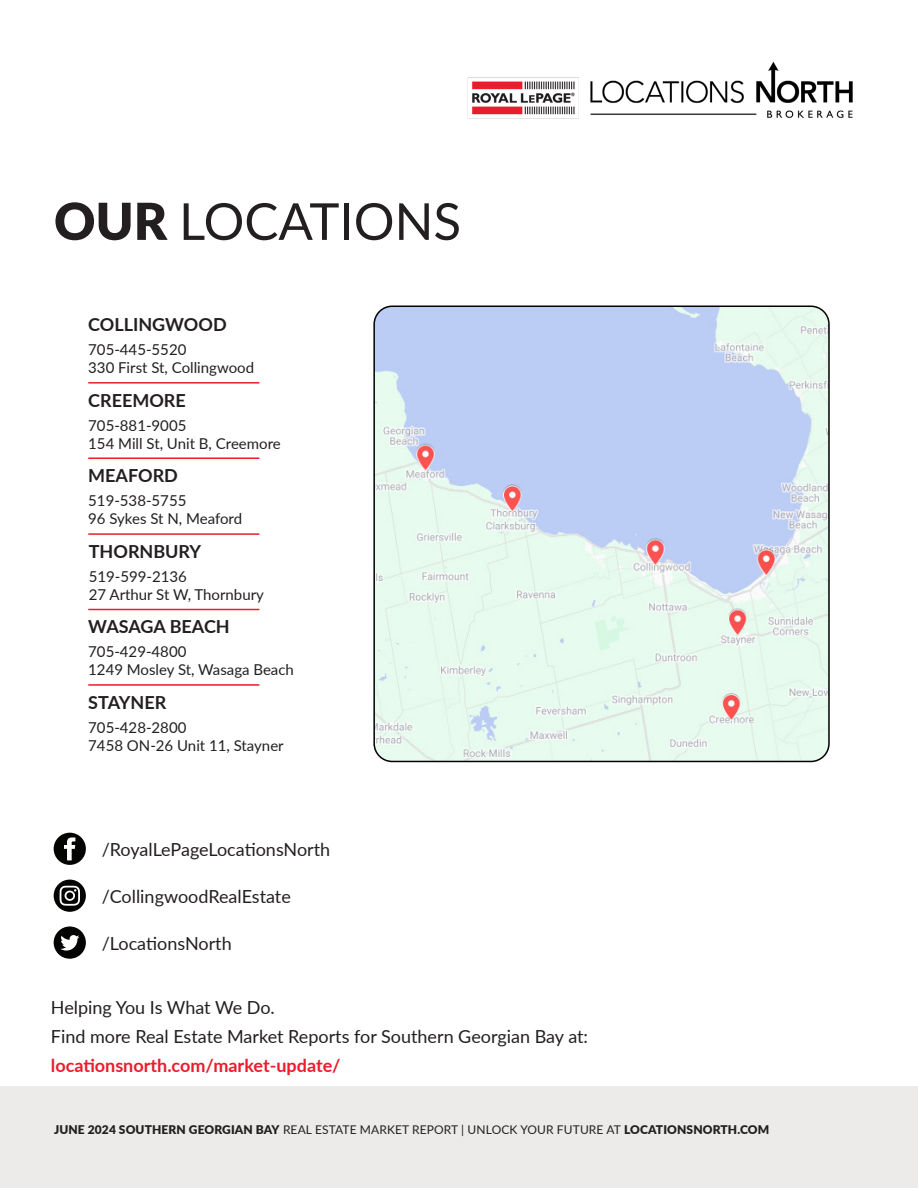
<style>
.page{position:relative;width:918px;height:1188px;background:#fff}
.page>*{position:absolute;margin:0;border:0;box-sizing:border-box;transform-origin:0 0}
.t1{font:51px "Lato";color:#231f20}
.t2{font:18px "Lato";color:#231f20}
.t3{font:700 18px "Lato";color:#231f20}
.t4{font:700 18px "Lato";color:#eb1c2c}
.t5{font:15px "Lato";color:#231f20}
.t6{font:900 12px "Lato";letter-spacing:.01em;color:#231f20}
.s1{font-weight:900}
.s2{font-weight:400}
</style>
<div class="page">
<div style="left:0;top:1087px;width:918px;height:101px;background:#ecebea"></div>
<img style="left:467px;top:61px;width:386px;height:58px">
<svg style="left:54px;top:833px;width:32px;height:32px"></svg>
<svg style="left:54px;top:880px;width:32px;height:32px"></svg>
<svg style="left:54px;top:926px;width:32px;height:33px"></svg>
<img style="left:376px;top:306px;width:453px;height:455px">
<div style="left:373px;top:306px;width:457px;height:456px;border:2px solid #000;border-radius:18px"></div>
<hr style="left:88px;top:382px;width:171px;height:2px;background:#eb1c2c">
<hr style="left:88px;top:457px;width:171px;height:2px;background:#eb1c2c">
<hr style="left:88px;top:533px;width:171px;height:2px;background:#eb1c2c">
<hr style="left:88px;top:609px;width:171px;height:1px;background:#eb1c2c">
<hr style="left:88px;top:684px;width:171px;height:2px;background:#eb1c2c">
<p class="t1" style="left:54px;top:185px;width:409px"><span class="s1">OUR</span> LOCATIONS</p>
<p class="t3" style="left:88px;top:312px;width:140px">COLLINGWOOD</p>
<p class="t5" style="left:88px;top:339px;width:100px">705-445-5520</p>
<p class="t5" style="left:88px;top:357px;width:167px">330 First St, Collingwood</p>
<p class="t3" style="left:88px;top:387px;width:99px">CREEMORE</p>
<p class="t5" style="left:88px;top:415px;width:100px">705-881-9005</p>
<p class="t5" style="left:88px;top:433px;width:194px">154 Mill St, Unit B, Creemore</p>
<p class="t3" style="left:88px;top:462px;width:91px">MEAFORD</p>
<p class="t5" style="left:88px;top:490px;width:100px">519-538-5755</p>
<p class="t5" style="left:88px;top:508px;width:155px">96 Sykes St N, Meaford</p>
<p class="t3" style="left:89px;top:538px;width:114px">THORNBURY</p>
<p class="t5" style="left:89px;top:566px;width:100px">519-599-2136</p>
<p class="t5" style="left:89px;top:584px;width:177px">27 Arthur St W, Thornbury</p>
<p class="t3" style="left:88px;top:614px;width:143px">WASAGA BEACH</p>
<p class="t5" style="left:88px;top:641px;width:100px">705-429-4800</p>
<p class="t5" style="left:88px;top:659px;width:207px">1249 Mosley St, Wasaga Beach</p>
<p class="t3" style="left:88px;top:689px;width:80px">STAYNER</p>
<p class="t5" style="left:88px;top:717px;width:100px">705-428-2800</p>
<p class="t5" style="left:88px;top:735px;width:197px">7458 ON-26 Unit 11, Stayner</p>
<p class="t2" style="left:102px;top:837px;width:230px">/RoyalLePageLocationsNorth</p>
<p class="t2" style="left:102px;top:884px;width:191px">/CollingwoodRealEstate</p>
<p class="t2" style="left:102px;top:930px;width:131px">/LocationsNorth</p>
<p class="t2" style="left:51px;top:994px;width:225px">Helping You Is What We Do.</p>
<p class="t2" style="left:51px;top:1023px;width:539px">Find more Real Estate Market Reports for Southern Georgian Bay at:</p>
<p class="t4" style="left:51px;top:1052px;width:291px">locationsnorth.com/market-update/</p>
<p class="t6" style="left:54px;top:1121px;width:717px">JUNE 2024 SOUTHERN GEORGIAN BAY <span class="s2">REAL ESTATE MARKET REPORT | UNLOCK YOUR FUTURE AT</span> LOCATIONSNORTH.COM</p>
</div>
